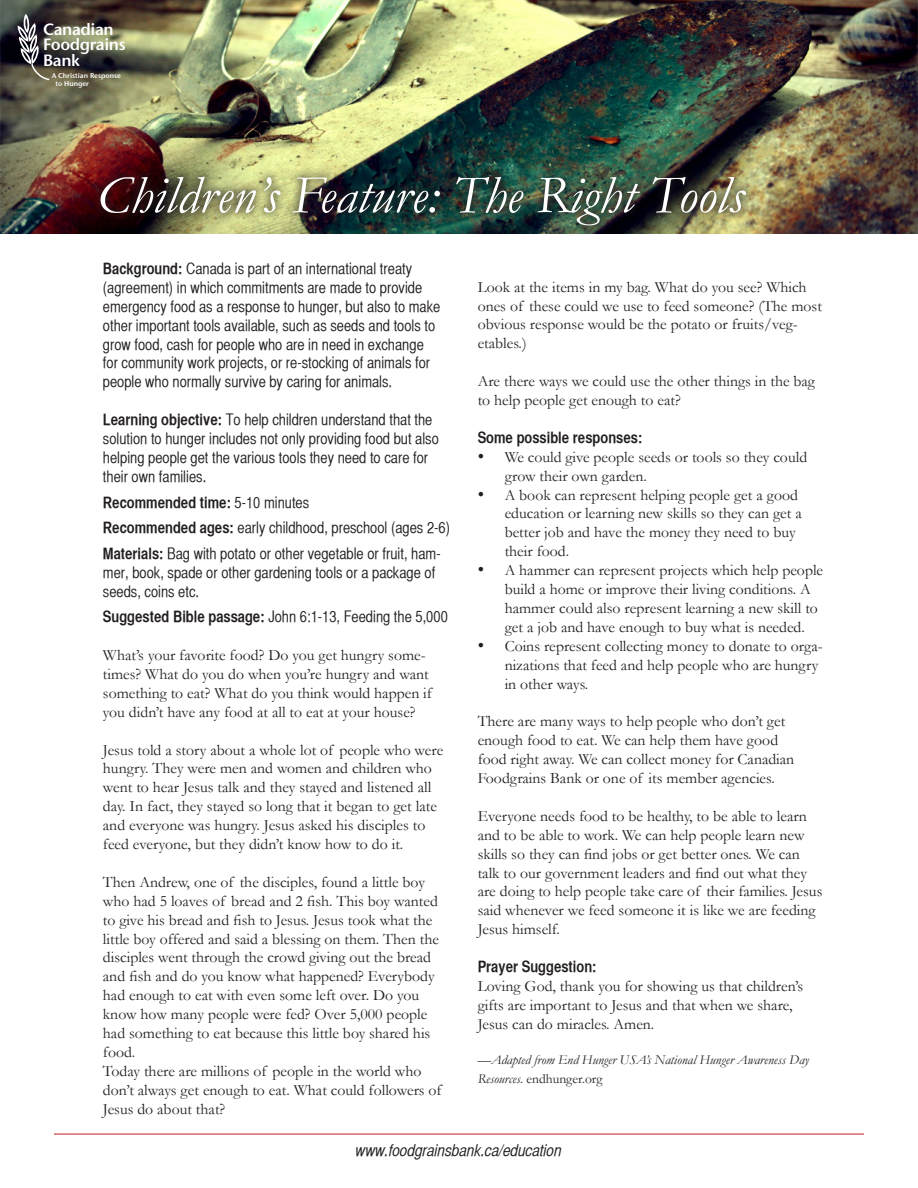
<style>
.page{position:relative;width:918px;height:1188px;background:#fff}
.page>*{position:absolute;margin:0;border:0;box-sizing:border-box;transform-origin:0 0}
.t1{font:italic 54px "Garamond";color:#fff}
.t2{font:16.5px "Helvetica CY Oblique";color:#231f20}
.t3{font:16.35px/15.6px "Stone Sans Sem ITCTT Semi";letter-spacing:-.025em;color:#fff}
.t4{font:15.75px/18.9px "Garamond";color:#231f20}
.t5{font:15.75px/18.9px "Helvetica CY Plain";color:#231f20}
.t6{font:15.75px "Helvetica CY Bold";color:#231f20}
.t7{font:italic 13.5px/18.9px "Garamond";color:#231f20}
.t8{font:6.9px/7.5px "Stone Sans Sem ITCTT Semi";color:#fff}
.s1{font-family:"Helvetica CY Bold"}
.s2{font-family:"Helvetica CY Plain"}
.s3{font-size:18px}
.s4{font-style:normal}
</style>
<div class="page">
<hr style="left:54px;top:1134px;width:810px;height:1px;background:#c62026">
<img style="left:0;top:0;width:918px;height:234px">
<div style="left:91px;top:167px;width:664px;height:68px;background:#231f20;opacity:.75"></div>
<svg style="left:16px;top:13px;width:34px;height:68px;background:#565253"></svg>
<p class="t3" style="left:43px;top:20px;width:84px">Canadian<br>Foodgrains<br>Bank</p>
<p class="t8" style="left:55px;top:72px;width:67px;text-indent:-4px">A Christian Response to Hunger</p>
<p class="t1" style="left:97px;top:163px;width:649px">Children’s Feature: The Right Tools</p>
<p class="t5" style="left:103px;top:259px;width:339px"><span class="s1">Background:</span> Canada is part of an international treaty (agreement) in which commitments are made to provide emergency food as a response to hunger, but also to make other important tools available, such as seeds and tools to grow food, cash for people who are in need in exchange for community work projects, or re-stocking of animals for people who normally survive by caring for animals.</p>
<p class="t5" style="left:103px;top:410px;width:338px"><span class="s1">Learning objective:</span> To help children understand that the solution to hunger includes not only providing food but also helping people get the various tools they need to care for their own families.</p>
<p class="t6" style="left:103px;top:492px;width:208px">Recommended time: <span class="s2">5-10 minutes</span></p>
<p class="t5" style="left:103px;top:518px;width:349px"><span class="s1">Recommended ages:</span> early childhood, preschool (ages 2-6)</p>
<p class="t5" style="left:103px;top:544px;width:339px"><span class="s1">Materials:</span> Bag with potato or other vegetable or fruit, ham&shy;mer, book, spade or other gardening tools or a package of seeds, coins etc.</p>
<p class="t5" style="left:103px;top:607px;width:346px"><span class="s1">Suggested Bible passage:</span> John 6:1-13, Feeding the 5,000</p>
<p class="t4" style="left:103px;top:646px;width:331px">What’s your favorite food? Do you get hungry some&shy;times? What do you do when you’re hungry and want something to eat? What do you think would happen if you didn’t have any food at all to eat at your house?</p>
<p class="t4" style="left:103px;top:740px;width:342px">Jesus told a story about a whole lot of people who were hungry. They were men and women and children who went to hear Jesus talk and they stayed and listened all day. In fact, they stayed so long that it began to get late and everyone was hungry. Jesus asked his disciples to feed everyone, but they didn’t know how to do it.</p>
<p class="t4" style="left:103px;top:872px;width:338px">Then Andrew, one of the disciples, found a little boy who had 5 loaves of bread and 2 fish. This boy wanted to give his bread and fish to Jesus. Jesus took what the little boy offered and said a blessing on them. Then the disciples went through the crowd giving out the bread and fish and do you know what happened? Everybody had enough to eat with even some left over. Do you know how many people were fed? Over 5,000 people had something to eat because this little boy shared his food.</p>
<p class="t4" style="left:103px;top:1061px;width:340px">Today there are millions of people in the world who don’t always get enough to eat. What could followers of<br>Jesus do about that?</p>
<p class="t4" style="left:478px;top:277px;width:346px">Look at the items in my bag. What do you see? Which ones of these could we use to feed someone? (The most obvious response would be the potato or fruits/veg&shy;etables.)</p>
<p class="t4" style="left:478px;top:372px;width:339px">Are there ways we could use the other things in the bag to help people get enough to eat?</p>
<p class="t6" style="left:478px;top:428px;width:166px">Some possible responses:</p>
<p class="t4" style="left:505px;top:447px;width:304px;text-indent:-27px"><span class="s3">•</span> We could give people seeds or tools so they could grow their own garden.</p>
<p class="t4" style="left:505px;top:485px;width:299px;text-indent:-27px"><span class="s3">•</span> A book can represent helping people get a good education or learning new skills so they can get a better job and have the money they need to buy their food.</p>
<p class="t4" style="left:505px;top:561px;width:320px;text-indent:-27px"><span class="s3">•</span> A hammer can represent projects which help people build a home or improve their living conditions. A hammer could also represent learning a new skill to get a job and have enough to buy what is needed.</p>
<p class="t4" style="left:505px;top:636px;width:320px;text-indent:-27px"><span class="s3">•</span> Coins represent collecting money to donate to orga&shy;nizations that feed and help people who are hungry in other ways.</p>
<p class="t4" style="left:478px;top:712px;width:318px">There are many ways to help people who don’t get enough food to eat. We can help them have good food right away. We can collect money for Canadian Foodgrains Bank or one of its member agencies.</p>
<p class="t4" style="left:478px;top:806px;width:346px">Everyone needs food to be healthy, to be able to learn and to be able to work. We can help people learn new skills so they can find jobs or get better ones. We can talk to our government leaders and find out what they are doing to help people take care of their families. Jesus said whenever we feed someone it is like we are feeding Jesus himself.</p>
<p class="t6" style="left:478px;top:957px;width:120px">Prayer Suggestion:</p>
<p class="t4" style="left:478px;top:976px;width:327px">Loving God, thank you for showing us that children’s gifts are important to Jesus and that when we share,<br>Jesus can do miracles. Amen.</p>
<p class="t7" style="left:478px;top:1050px;width:333px">—Adapted from End Hunger USA’s National Hunger Awareness Day<br>Resources<span class="s4">. endhunger.org</span></p>
<p class="t2" style="left:356px;top:1141px;width:208px">www.foodgrainsbank.ca/education</p>
</div>
